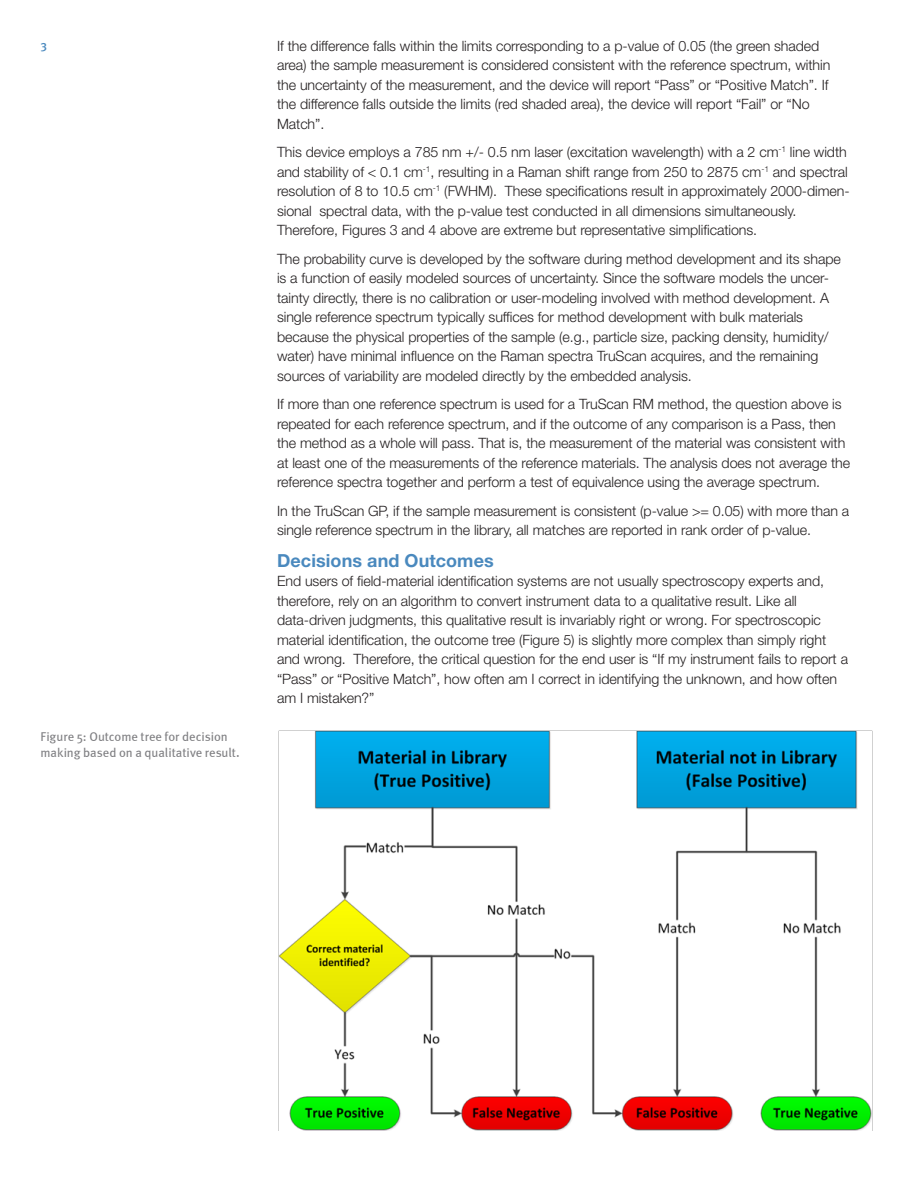
<style>
.page{position:relative;width:918px;height:1188px;background:#fff}
.page>*{position:absolute;margin:0;border:0;box-sizing:border-box;transform-origin:0 0}
.t1{font:700 18px "Helvetica Neue LT Std";letter-spacing:.005em;color:#4a89be}
.t2{font:300 14.25px/19.5px "Helvetica Neue LT Std";letter-spacing:-.005em;color:#231f20}
.t3{font:12.75px/16.5px "Meta";letter-spacing:-.005em;color:#808083}
.t4{font:12px "Meta Medium LF";color:#4a89be}
</style>
<div class="page">
<img style="left:278px;top:730px;width:594px;height:401px">
<p class="t4" style="left:40px;top:39px;width:8px">3</p>
<p class="t2" style="left:277px;top:36px;width:555px">If the difference falls within the limits corresponding to a p-value of 0.05 (the green shaded area) the sample measurement is considered consistent with the reference spectrum, within the uncertainty of the measurement, and the device will report “Pass” or “Positive Match”. If the difference falls outside the limits (red shaded area), the device will report “Fail” or “No Match”.</p>
<p class="t2" style="left:277px;top:142px;width:574px">This device employs a 785 nm +/- 0.5 nm laser (excitation wavelength) with a 2 cm<sup>-1</sup> line width and stability of &lt; 0.1 cm<sup>-1</sup>, resulting in a Raman shift range from 250 to 2875 cm<sup>-1</sup> and spectral resolution of 8 to 10.5 cm<sup>-1</sup> (FWHM). These specifications result in approximately 2000-dimen&shy;sional spectral data, with the p-value test conducted in all dimensions simultaneously.<br>Therefore, Figures 3 and 4 above are extreme but representative simplifications.</p>
<p class="t2" style="left:277px;top:249px;width:565px">The probability curve is developed by the software during method development and its shape is a function of easily modeled sources of uncertainty. Since the software models the uncer&shy;tainty directly, there is no calibration or user-modeling involved with method development. A single reference spectrum typically suffices for method development with bulk materials because the physical properties of the sample (e.g., particle size, packing density, humidity/ water) have minimal influence on the Raman spectra TruScan acquires, and the remaining sources of variability are modeled directly by the embedded analysis.</p>
<p class="t2" style="left:277px;top:394px;width:575px">If more than one reference spectrum is used for a TruScan RM method, the question above is repeated for each reference spectrum, and if the outcome of any comparison is a Pass, then the method as a whole will pass. That is, the measurement of the material was consistent with at least one of the measurements of the reference materials. The analysis does not average the reference spectra together and perform a test of equivalence using the average spectrum.</p>
<p class="t2" style="left:277px;top:500px;width:574px">In the TruScan GP, if the sample measurement is consistent (p-value &gt;= 0.05) with more than a single reference spectrum in the library, all matches are reported in rank order of p-value.</p>
<p class="t1" style="left:277px;top:549px;width:218px">Decisions and Outcomes</p>
<p class="t2" style="left:277px;top:571px;width:573px">End users of field-material identification systems are not usually spectroscopy experts and, therefore, rely on an algorithm to convert instrument data to a qualitative result. Like all data-driven judgments, this qualitative result is invariably right or wrong. For spectroscopic material identification, the outcome tree (Figure 5) is slightly more complex than simply right and wrong. Therefore, the critical question for the end user is “If my instrument fails to report a “Pass” or “Positive Match”, how often am I correct in identifying the unknown, and how often am I mistaken?”</p>
<p class="t3" style="left:40px;top:728px;width:201px">Figure 5: Outcome tree for decision making based on a qualitative result.</p>
</div>
